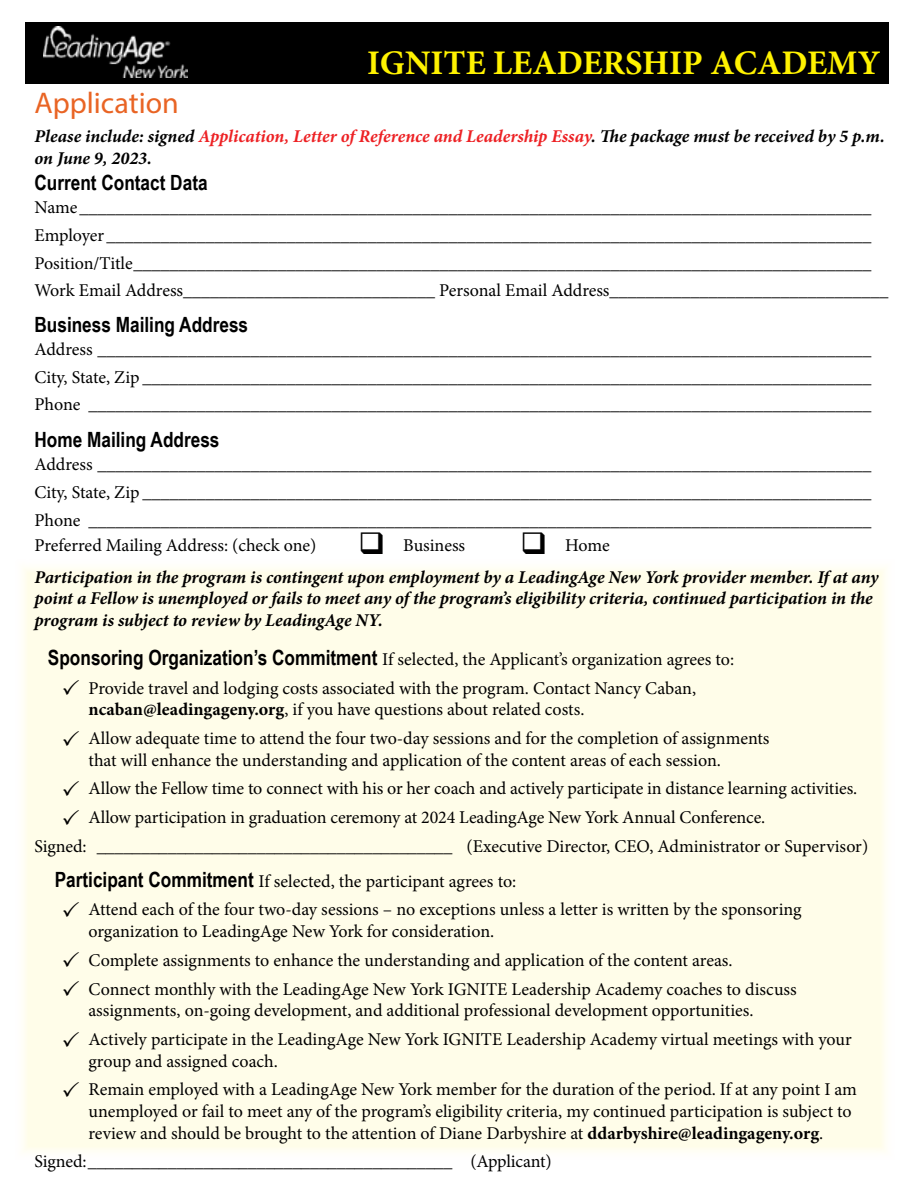
<style>
.page{position:relative;width:918px;height:1188px;background:#fff}
.page>*{position:absolute;margin:0;border:0;box-sizing:border-box;transform-origin:0 0}
.t1{font:700 34.5px "Minion Pro";color:#fff200}
.t2{font:30px "Myriad Pro";color:#e96424}
.t3{font:700 21px "Arial Narrow";color:#000}
.t4{font:18px/27.8px "Minion Pro";letter-spacing:-.005em;color:#000}
.t5{font:italic 700 18px/22.5px "Minion Pro";letter-spacing:-.005em;color:#000}
.s1{color:#ed2124}
.s2{font-weight:400;font-style:normal}
.s3{font-family:"Arial Narrow";font-weight:700;font-size:21px}
.s4{font-weight:700}
</style>
<div class="page">
<div style="left:15px;top:559px;width:879px;height:601px;background:#fffde9"></div>
<div style="left:25px;top:22px;width:864px;height:62px;background:#000"></div>
<img style="left:43px;top:27px;width:144px;height:50px">
<h1 class="t1" style="left:367px;top:39px;width:515px">IGNITE LEADERSHIP ACADEMY</h1>
<h2 class="t2" style="left:34px;top:84px;width:146px">Application</h2>
<p class="t5" style="left:34px;top:124px;width:852px">Please include: signed <span class="s1">Application, Letter of Reference and Leadership Essay</span>. The package must be received by 5 p.m. on June 9, 2023.</p>
<p class="t3" style="left:34px;top:166px;width:175px">Current Contact Data</p>
<p class="t4" style="left:34px;top:193px;width:856px">Name________________________________________________________________________________________ Employer_____________________________________________________________________________________ Position/Title__________________________________________________________________________________ Work Email Address____________________________ Personal Email Address_______________________________</p>
<p class="t3" style="left:34px;top:308px;width:215px">Business Mailing Address</p>
<p class="t4" style="left:34px;top:335px;width:838px;text-align:justify">Address ______________________________________________________________________________________ City, State, Zip _________________________________________________________________________________ Phone _______________________________________________________________________________________</p>
<p class="t3" style="left:34px;top:424px;width:187px">Home Mailing Address</p>
<p class="t4" style="left:34px;top:451px;width:838px;text-align:justify">Address ______________________________________________________________________________________ City, State, Zip _________________________________________________________________________________ Phone _______________________________________________________________________________________</p>
<p class="t4" style="left:34px;top:532px;width:283px">Preferred Mailing Address: (check one)</p>
<p class="t4" style="left:358px;top:532px;width:108px">❑ Business</p>
<p class="t5" style="left:34px;top:530px;width:846px;line-height:31.3px;text-indent:486px">❑ <span class="s2">Home<br></span>Participation in the program is contingent upon employment by a LeadingAge New York provider member. If at any</p>
<p class="t5" style="left:34px;top:587px;width:840px;line-height:21.6px">point a Fellow is unemployed or fails to meet any of the program’s eligibility criteria, continued participation in the program is subject to review by LeadingAge NY.</p>
<p class="t4" style="left:48px;top:645px;width:688px;line-height:28.8px;text-align:center"><span class="s3">Sponsoring Organization’s Commitment</span> If selected, the Applicant’s organization agrees to:<br>Provide travel and lodging costs associated with the program. Contact Nancy Caban,</p>
<p class="t4" style="left:88px;top:695px;width:683px;line-height:28.8px"><span class="s4">ncaban@leadingageny.org</span>, if you have questions about related costs.<br>Allow adequate time to attend the four two-day sessions and for the completion of assignments</p>
<p class="t4" style="left:88px;top:746px;width:634px">that will enhance the understanding and application of the content areas of each session.</p>
<p class="t4" style="left:88px;top:775px;width:770px">Allow the Fellow time to connect with his or her coach and actively participate in distance learning activities.</p>
<p class="t4" style="left:88px;top:804px;width:678px">Allow participation in graduation ceremony at 2024 LeadingAge New York Annual Conference.</p>
<p class="t4" style="left:34px;top:832px;width:835px">Signed: ________________________________________ (Executive Director, CEO, Administrator or Supervisor)</p>
<p class="t4" style="left:88px;top:867px;width:715px;line-height:28.8px;text-indent:-34px"><span class="s3">Participant Commitment</span> If selected, the participant agrees to:<br>Attend each of the four two-day sessions – no exceptions unless a letter is written by the sponsoring</p>
<p class="t4" style="left:88px;top:917px;width:710px;line-height:28.8px">organization to LeadingAge New York for consideration.<br>Complete assignments to enhance the understanding and application of the content areas.<br>Connect monthly with the LeadingAge New York IGNITE Leadership Academy coaches to discuss</p>
<p class="t4" style="left:88px;top:996px;width:765px;line-height:28.8px">assignments, on-going development, and additional professional development opportunities.<br>Actively participate in the LeadingAge New York IGNITE Leadership Academy virtual meetings with your</p>
<p class="t4" style="left:88px;top:1047px;width:770px;line-height:28.8px">group and assigned coach.<br>Remain employed with a LeadingAge New York member for the duration of the period. If at any point I am</p>
<p class="t4" style="left:88px;top:1101px;width:765px;line-height:21.6px">unemployed or fail to meet any of the program’s eligibility criteria, my continued participation is subject to review and should be brought to the attention of Diane Darbyshire at <span class="s4">ddarbyshire@leadingageny.org</span>.</p>
<p class="t4" style="left:34px;top:1147px;width:519px">Signed:_________________________________________ (Applicant)</p>
</div>
